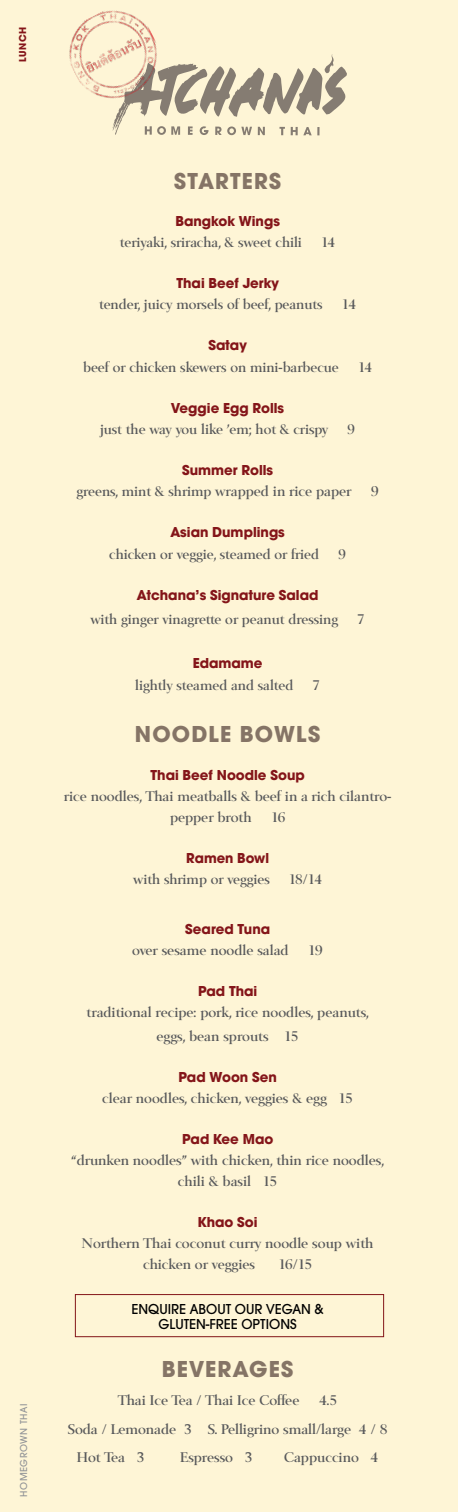
<style>
.page{position:relative;width:459px;height:1512px;background:#fff}
.page>*{position:absolute;margin:0;border:0;box-sizing:border-box;transform-origin:0 0}
.H2_MENU_SECTIONS{font:700 24px "Avant Gar Got Itc T";letter-spacing:.05em;color:#857466}
.H2_Menu_Sections_2{font:700 24px "Avant Gar Got Itc T";letter-spacing:.05em;color:#857466}
.Menu_Item_Name{font:700 15px "Avant Gar Got Itc T";color:#841519}
.Menu_Item_Name-2{font:500 15px "Avant Gar Got Itc T";color:#000}
.Body_copy{font:500 13.8px "Belfast";color:#57585a}
.Body_copy-2{font:500 13.5px "Belfast";color:#57585a}
.lunch_menu_descripti{font:500 13.5px/21px "Belfast";color:#57585a}
.MENU_FOOTNOTES{font:500 10.5px "Avant Gar Got Itc T";letter-spacing:.05em;color:#939598}
.MENU_FOOTNOTES-2{font:700 10.5px "Avant Gar Got Itc T";letter-spacing:.055em;color:#841519}
.s1{font-size:13.8px}
</style>
<div class="page">
<div style="left:0;top:0;width:457px;height:1512px;background:#fef5d6"></div>
<svg style="left:112px;top:54px;width:235px;height:81px"></svg>
<img style="left:69px;top:10px;width:103px;height:103px">
<div style="left:75px;top:1294px;width:309px;height:43px;border:1px solid #841519"></div>
<p class="MENU_FOOTNOTES-2" style="left:16px;top:62px;width:37px;rotate:-90deg">LUNCH</p>
<p class="MENU_FOOTNOTES" style="left:18px;top:1497px;width:95px;rotate:-90deg">HOMEGROWN THAI</p>
<p class="H2_MENU_SECTIONS" style="left:174px;top:166px;width:109px">STARTERS</p>
<p class="Menu_Item_Name" style="left:175px;top:211px;width:106px">Bangkok Wings</p>
<p class="Body_copy-2" style="left:120px;top:235px;width:184px">teriyaki, sriracha, &amp; sweet chili</p>
<p class="Body_copy-2" style="left:321px;top:235px;width:16px">14</p>
<p class="Menu_Item_Name" style="left:177px;top:274px;width:104px">Thai Beef Jerky</p>
<p class="Body_copy-2" style="left:99px;top:297px;width:225px">tender, juicy morsels of beef, peanuts</p>
<p class="Body_copy-2" style="left:342px;top:297px;width:16px">14</p>
<p class="Menu_Item_Name" style="left:208px;top:336px;width:40px">Satay</p>
<p class="Body_copy-2" style="left:83px;top:359px;width:257px">beef or chicken skewers on mini-barbecue</p>
<p class="Body_copy-2" style="left:358px;top:359px;width:16px">14</p>
<p class="Menu_Item_Name" style="left:171px;top:398px;width:115px">Veggie Egg Rolls</p>
<p class="Body_copy-2" style="left:100px;top:422px;width:230px">just the way you like ’em; hot &amp; crispy</p>
<p class="Body_copy-2" style="left:347px;top:422px;width:9px">9</p>
<p class="Menu_Item_Name" style="left:182px;top:461px;width:93px">Summer Rolls</p>
<p class="Body_copy-2" style="left:76px;top:484px;width:277px">greens, mint &amp; shrimp <span class="s1">wrapped in rice paper</span></p>
<p class="Body_copy" style="left:371px;top:484px;width:9px">9</p>
<p class="Menu_Item_Name" style="left:170px;top:523px;width:116px">Asian Dumplings</p>
<p class="Body_copy-2" style="left:109px;top:546px;width:211px">chicken or veggie, steamed or fried</p>
<p class="Body_copy-2" style="left:338px;top:546px;width:9px">9</p>
<p class="Menu_Item_Name" style="left:137px;top:585px;width:183px">Atchana’s Signature Salad</p>
<p class="Body_copy-2" style="left:90px;top:612px;width:249px">with ginger vinagrette or peanut dressing</p>
<p class="Body_copy-2" style="left:357px;top:612px;width:9px">7</p>
<p class="Menu_Item_Name" style="left:193px;top:654px;width:71px">Edamame</p>
<p class="Body_copy-2" style="left:135px;top:678px;width:160px">lightly steamed and salted</p>
<p class="Body_copy-2" style="left:312px;top:678px;width:9px">7</p>
<p class="H2_MENU_SECTIONS" style="left:135px;top:719px;width:187px">NOODLE BOWLS</p>
<p class="Menu_Item_Name" style="left:151px;top:765px;width:156px">Thai Beef Noodle Soup</p>
<p class="lunch_menu_descripti" style="left:170px;top:786px;width:223px;text-indent:-106px">rice noodles, Thai meatballs &amp; beef in a rich cilantro&shy;pepper broth</p>
<p class="lunch_menu_descripti" style="left:271px;top:807px;width:16px">16</p>
<p class="Menu_Item_Name" style="left:186px;top:849px;width:84px">Ramen Bowl</p>
<p class="lunch_menu_descripti" style="left:133px;top:869px;width:138px">with shrimp or veggies</p>
<p class="lunch_menu_descripti" style="left:289px;top:869px;width:35px">18/14</p>
<p class="Menu_Item_Name" style="left:185px;top:920px;width:86px">Seared Tuna</p>
<p class="lunch_menu_descripti" style="left:132px;top:940px;width:158px">over sesame noodle salad</p>
<p class="lunch_menu_descripti" style="left:308px;top:940px;width:16px">19</p>
<p class="Menu_Item_Name" style="left:198px;top:982px;width:61px">Pad Thai</p>
<p class="lunch_menu_descripti" style="left:87px;top:1002px;width:284px">traditional recipe: pork, rice noodles, peanuts,</p>
<p class="lunch_menu_descripti" style="left:157px;top:1026px;width:144px">eggs, bean sprouts 15</p>
<p class="Menu_Item_Name" style="left:178px;top:1068px;width:100px">Pad Woon Sen</p>
<p class="lunch_menu_descripti" style="left:102px;top:1088px;width:252px">clear noodles, chicken, veggies &amp; egg 15</p>
<p class="Menu_Item_Name" style="left:182px;top:1130px;width:93px">Pad Kee Mao</p>
<p class="lunch_menu_descripti" style="left:72px;top:1150px;width:314px;text-align:center">“drunken noodles” with chicken, thin rice noodles, chili &amp; basil 15</p>
<p class="Menu_Item_Name" style="left:198px;top:1213px;width:61px">Khao Soi</p>
<p class="lunch_menu_descripti" style="left:143px;top:1233px;width:232px;text-indent:-61px">Northern Thai coconut curry noodle soup with chicken or veggies</p>
<p class="lunch_menu_descripti" style="left:279px;top:1254px;width:35px">16/15</p>
<p class="Menu_Item_Name-2" style="left:132px;top:1300px;width:194px">ENQUIRE ABOUT OUR VEGAN &amp;</p>
<p class="Menu_Item_Name-2" style="left:159px;top:1316px;width:140px">GLUTEN-FREE OPTIONS</p>
<p class="H2_Menu_Sections_2" style="left:162px;top:1354px;width:133px">BEVERAGES</p>
<p class="Body_copy-2" style="left:118px;top:1393px;width:183px">Thai Ice Tea / Thai Ice Coffee</p>
<p class="Body_copy-2" style="left:319px;top:1393px;width:20px">4.5</p>
<p class="Body_copy-2" style="left:68px;top:1422px;width:321px">Soda / Lemonade 3 S. Pelligrino small/large 4 / 8</p>
<p class="Body_copy-2" style="left:77px;top:1450px;width:70px">Hot Tea 3</p>
<p class="Body_copy-2" style="left:180px;top:1450px;width:74px">Espresso 3</p>
<p class="Body_copy-2" style="left:284px;top:1450px;width:96px">Cappuccino 4</p>
</div>
